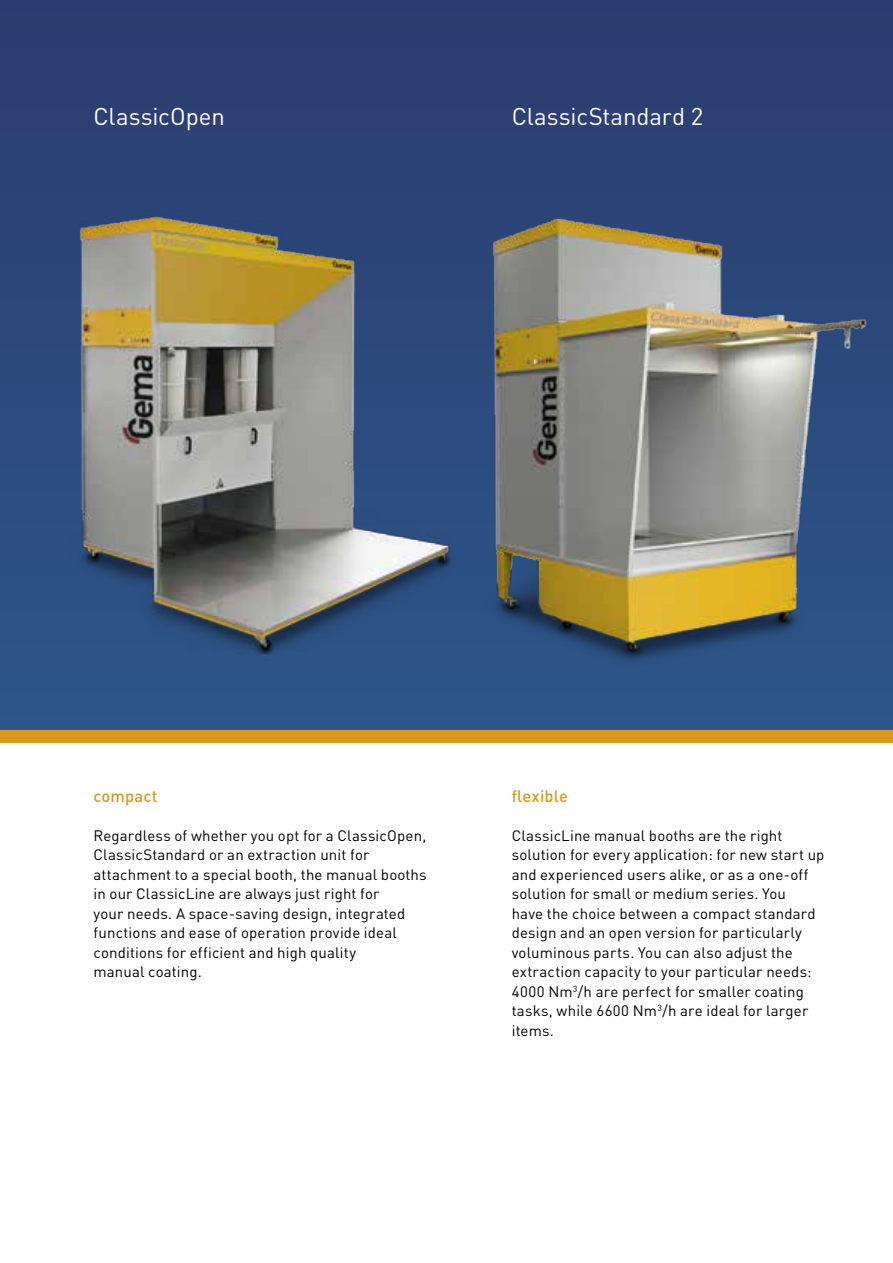
<style>
.page{position:relative;width:893px;height:1263px;background:#fff}
.page>*{position:absolute;margin:0;border:0;box-sizing:border-box;transform-origin:0 0}
.t1{font:24px "DIN Pro";letter-spacing:-.005em;color:#fff}
.t2{font:500 16.5px "DIN Pro";letter-spacing:.005em;color:#da9823}
.t3{font:15px/19.5px "DIN Pro";letter-spacing:.01em;color:#000}
</style>
<div class="page">
<div style="left:0;top:0;width:893px;height:737px;background:linear-gradient(to bottom,#2c3c6f,#2d568a)"></div>
<svg style="left:880px;top:0;width:13px;height:730px;background:#2c487c"></svg>
<div style="left:0;top:730px;width:893px;height:13px;background:#da9823"></div>
<img style="left:484px;top:208px;width:390px;height:472px">
<img style="left:56px;top:197px;width:421px;height:464px">
<h1 class="t1" style="left:94px;top:97px;width:133px">ClassicOpen</h1>
<h1 class="t1" style="left:512px;top:97px;width:193px">ClassicStandard 2</h1>
<p class="t2" style="left:94px;top:782px;width:65px">compact</p>
<p class="t3" style="left:94px;top:824px;width:335px">Regardless of whether you opt for a ClassicOpen, ClassicStandard or an extraction unit for attachment to a special booth, the manual booths in our ClassicLine are always just right for<br>your needs. A space-saving design, integrated functions and ease of operation provide ideal conditions for efficient and high quality<br>manual coating.</p>
<p class="t2" style="left:512px;top:782px;width:58px">flexible</p>
<p class="t3" style="left:512px;top:824px;width:314px">ClassicLine manual booths are the right solution for every application: for new start up and experienced users alike, or as a one-off solution for small or medium series. You<br>have the choice between a compact standard design and an open version for particularly voluminous parts. You can also adjust the extraction capacity to your particular needs:<br>4000 Nm<sup>3</sup>/h are perfect for smaller coating tasks, while 6600 Nm<sup>3</sup>/h are ideal for larger items.</p>
</div>
